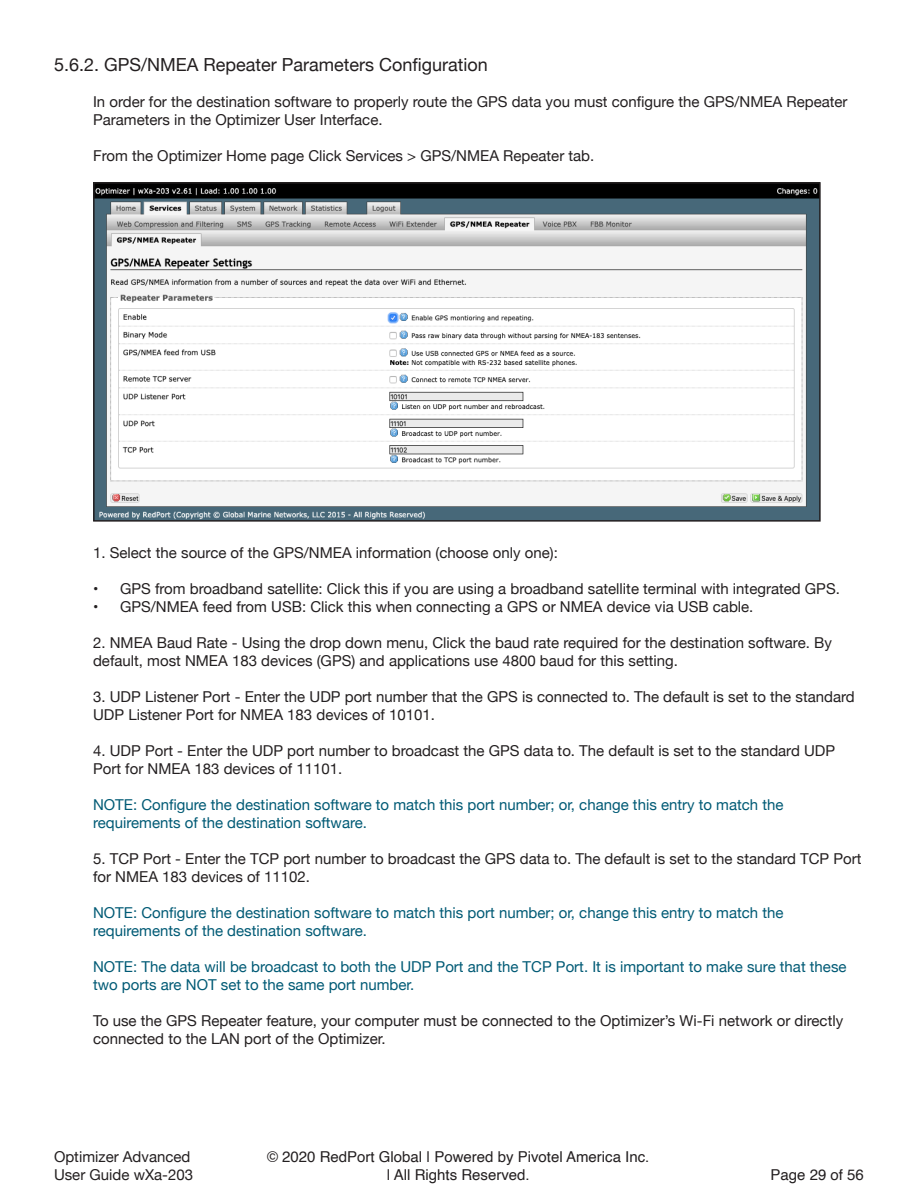
<style>
.page{position:relative;width:918px;height:1188px;background:#fff}
.page>*{position:absolute;margin:0;border:0;box-sizing:border-box;transform-origin:0 0}
.t1{font:18px "Helvetica Neue";color:#231f20}
.Paragraph_Style_2{font:15px/18px "Helvetica Neue";color:#231f20}
.Paragraph_Style_2-2{font:15px/18px "Helvetica Neue";color:#005a75}
.t2{font:15px/18px "Helvetica";color:#231f20;text-align:center}
</style>
<div class="page">
<img style="left:96px;top:185px;width:722px;height:334px">
<div style="left:93px;top:182px;width:728px;height:340px;border:2px solid #231f20"></div>
<p class="t1" style="left:54px;top:52px;width:435px">5.6.2. GPS/NMEA Repeater Parameters Configuration</p>
<p class="Paragraph_Style_2" style="left:93px;top:94px;width:756px">In order for the destination software to properly route the GPS data you must configure the GPS/NMEA Repeater<br>Parameters in the Optimizer User Interface.</p>
<p class="Paragraph_Style_2" style="left:93px;top:148px;width:503px">From the Optimizer Home page Click Services &gt; GPS/NMEA Repeater tab.</p>
<p class="Paragraph_Style_2" style="left:93px;top:544px;width:466px">1. Select the source of the GPS/NMEA information (choose only one):</p>
<p class="Paragraph_Style_2" style="left:93px;top:580px;width:748px">• GPS from broadband satellite: Click this if you are using a broadband satellite terminal with integrated GPS.</p>
<p class="Paragraph_Style_2" style="left:93px;top:598px;width:662px">• GPS/NMEA feed from USB: Click this when connecting a GPS or NMEA device via USB cable.</p>
<p class="Paragraph_Style_2" style="left:93px;top:634px;width:740px">2. NMEA Baud Rate - Using the drop down menu, Click the baud rate required for the destination software. By default, most NMEA 183 devices (GPS) and applications use 4800 baud for this setting.</p>
<p class="Paragraph_Style_2" style="left:93px;top:688px;width:763px">3. UDP Listener Port - Enter the UDP port number that the GPS is connected to. The default is set to the standard<br>UDP Listener Port for NMEA 183 devices of 10101.</p>
<p class="Paragraph_Style_2" style="left:93px;top:742px;width:744px">4. UDP Port - Enter the UDP port number to broadcast the GPS data to. The default is set to the standard UDP<br>Port for NMEA 183 devices of 11101.</p>
<p class="Paragraph_Style_2-2" style="left:93px;top:796px;width:692px">NOTE: Configure the destination software to match this port number; or, change this entry to match the requirements of the destination software.</p>
<p class="Paragraph_Style_2" style="left:93px;top:850px;width:770px">5. TCP Port - Enter the TCP port number to broadcast the GPS data to. The default is set to the standard TCP Port for NMEA 183 devices of 11102.</p>
<p class="Paragraph_Style_2-2" style="left:93px;top:904px;width:692px">NOTE: Configure the destination software to match this port number; or, change this entry to match the requirements of the destination software.</p>
<p class="Paragraph_Style_2-2" style="left:93px;top:958px;width:755px">NOTE: The data will be broadcast to both the UDP Port and the TCP Port. It is important to make sure that these two ports are NOT set to the same port number.</p>
<p class="Paragraph_Style_2" style="left:93px;top:1012px;width:752px">To use the GPS Repeater feature, your computer must be connected to the Optimizer’s Wi-Fi network or directly connected to the LAN port of the Optimizer.</p>
<p class="Paragraph_Style_2" style="left:54px;top:1148px;width:141px">Optimizer Advanced<br>User Guide wXa-203</p>
<p class="t2" style="left:267px;top:1148px;width:384px">© 2020 RedPort Global | Powered by Pivotel America Inc. | All Rights Reserved.</p>
<p class="t2" style="left:771px;top:1166px;width:95px">Page 29 of 56</p>
</div>
